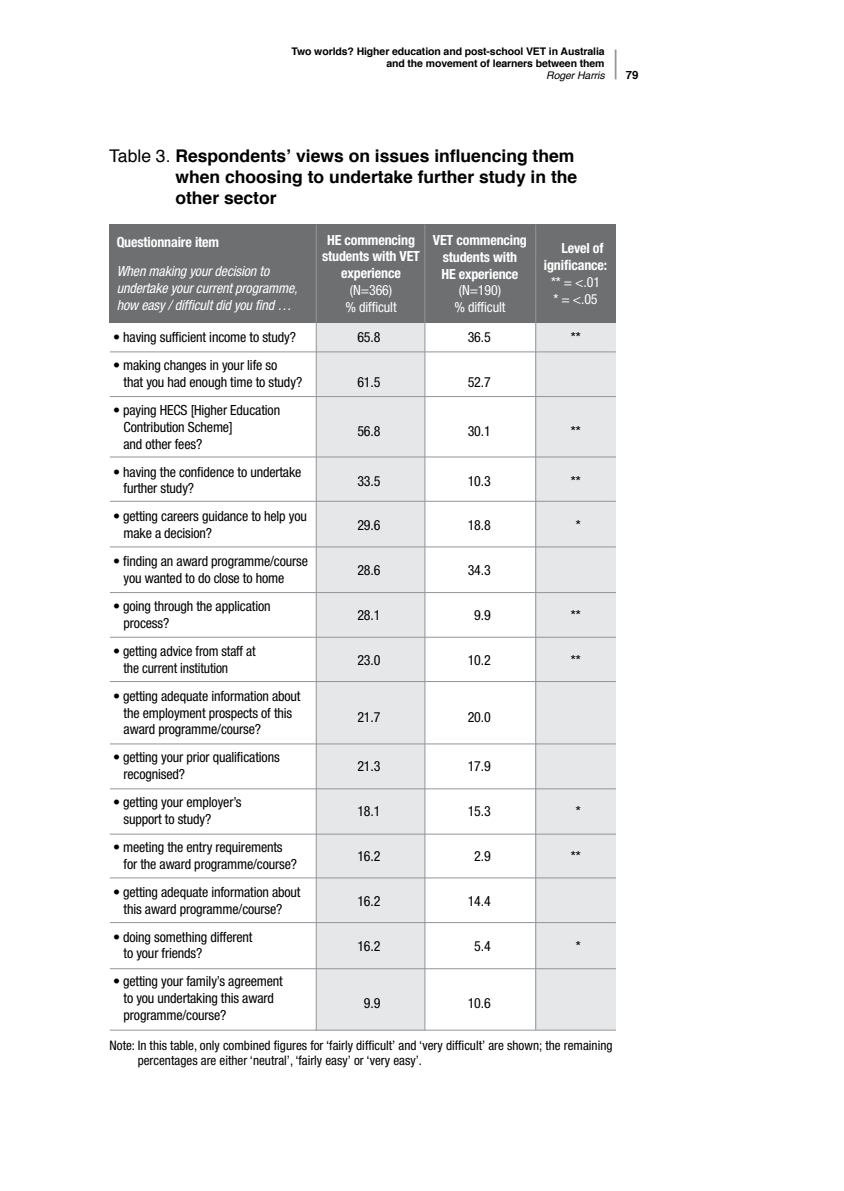
<style>
.page{position:relative;width:844px;height:1191px;background:#fff}
.page>*{position:absolute;margin:0;border:0;box-sizing:border-box;transform-origin:0 0}
.t1{font:700 17.5px/21px "Helvetica";color:#000}
.t2{font:condensed 14px/16.8px "Helvetica Neue LT Std";letter-spacing:-.01em;color:#000}
.t3{font:700 condensed 14px/16.8px "Helvetica Neue LT Std";letter-spacing:-.01em;color:#fff;text-align:center}
.t4{font:italic condensed 14px/29.1px "Helvetica Neue LT Std";letter-spacing:-.01em;color:#fff}
.t5{font:condensed 14px "Helvetica Neue LT Std";color:#fff}
.t6{font:condensed 13.12px/15.8px "Helvetica Neue LT Std";color:#000}
.t7{font:700 11.38px "Helvetica";color:#000}
.t8{font:700 10.5px/12.2px "Helvetica";letter-spacing:-.01em;color:#000;text-align:right}
.s1{font-weight:400;font-style:italic}
.s2{font-weight:400}
.s3{font-weight:700;font-style:normal}
</style>
<div class="page">
<hr style="left:614px;top:50px;width:2px;height:29px;background:#939598">
<div style="left:535px;top:310px;width:80px;height:720px;background:linear-gradient(to right,#e5e6e7,#e5e6e7)"></div>
<div style="left:316px;top:310px;width:109px;height:721px;background:#e6e7e8"></div>
<div style="left:109px;top:224px;width:506px;height:99px;background:#6d6f71"></div>
<hr style="left:316px;top:224px;width:1px;height:806px;background:#939598">
<hr style="left:424px;top:224px;width:1px;height:806px;background:#939598">
<hr style="left:535px;top:224px;width:1px;height:806px;background:#939598">
<hr style="left:110px;top:1029px;width:505px;height:1px;background:#939598">
<hr style="left:110px;top:968px;width:505px;height:1px;background:#939598">
<hr style="left:110px;top:922px;width:505px;height:1px;background:#939598">
<hr style="left:110px;top:877px;width:505px;height:1px;background:#939598">
<hr style="left:110px;top:833px;width:505px;height:1px;background:#939598">
<hr style="left:110px;top:788px;width:505px;height:1px;background:#939598">
<hr style="left:110px;top:743px;width:505px;height:1px;background:#939598">
<hr style="left:110px;top:681px;width:505px;height:1px;background:#939598">
<hr style="left:110px;top:637px;width:505px;height:1px;background:#939598">
<hr style="left:110px;top:592px;width:505px;height:1px;background:#939598">
<hr style="left:110px;top:546px;width:505px;height:1px;background:#939598">
<hr style="left:110px;top:501px;width:505px;height:1px;background:#939598">
<hr style="left:110px;top:456px;width:505px;height:1px;background:#939598">
<hr style="left:110px;top:396px;width:505px;height:1px;background:#939598">
<hr style="left:110px;top:351px;width:505px;height:1px;background:#939598">
<p class="t8" style="left:291px;top:45px;width:314px">Two worlds? Higher education and post-school VET in Australia and the movement of learners between them<br><span class="s1">Roger Harris</span></p>
<p class="t7" style="left:625px;top:66px;width:14px">79</p>
<p class="t1" style="left:175px;top:146px;width:403px;text-indent:-66px"><span class="s2">Table 3.</span> Respondents’ views on issues influencing them when choosing to undertake further study in the other sector</p>
<p class="t4" style="left:117px;top:228px;width:154px"><span class="s3">Questionnaire item<br></span>When making your decision to</p>
<p class="t4" style="left:117px;top:280px;width:182px;line-height:16.8px">undertake your current programme, how easy / difficult did you find …</p>
<p class="t3" style="left:322px;top:231px;width:99px">HE commencing students with VET experience <span class="s2">(N=366)<br>% difficult</span></p>
<p class="t3" style="left:433px;top:231px;width:96px">VET commencing students with<br>HE experience <span class="s2">(N=190)<br>% difficult</span></p>
<p class="t3" style="left:561px;top:240px;width:44px">Level of</p>
<p class="t3" style="left:543px;top:257px;width:65px">ignificance:</p>
<p class="t5" style="left:551px;top:274px;width:51px">** = &lt;.01</p>
<p class="t5" style="left:553px;top:291px;width:46px">* = &lt;.05</p>
<p class="t2" style="left:113px;top:329px;width:184px">• having sufficient income to study?</p>
<p class="t2" style="left:357px;top:329px;width:25px">65.8</p>
<p class="t2" style="left:467px;top:329px;width:25px">36.5</p>
<p class="t2" style="left:570px;top:329px;width:11px">**</p>
<p class="t2" style="left:123px;top:357px;width:180px;text-indent:-10px">• making changes in your life so<br>that you had enough time to study?</p>
<p class="t2" style="left:357px;top:373px;width:25px">61.5</p>
<p class="t2" style="left:467px;top:373px;width:25px">52.7</p>
<p class="t2" style="left:123px;top:401px;width:158px;text-indent:-10px">• paying HECS [Higher Education<br>Contribution Scheme]<br>and other fees?</p>
<p class="t2" style="left:357px;top:423px;width:25px">56.8</p>
<p class="t2" style="left:467px;top:423px;width:25px">30.1</p>
<p class="t2" style="left:570px;top:423px;width:11px">**</p>
<p class="t2" style="left:123px;top:463px;width:179px;text-indent:-10px">• having the confidence to undertake further study?</p>
<p class="t2" style="left:357px;top:472px;width:25px">33.5</p>
<p class="t2" style="left:467px;top:472px;width:25px">10.3</p>
<p class="t2" style="left:570px;top:472px;width:11px">**</p>
<p class="t2" style="left:123px;top:508px;width:185px;text-indent:-10px">• getting careers guidance to help you make a decision?</p>
<p class="t2" style="left:357px;top:517px;width:25px">29.6</p>
<p class="t2" style="left:467px;top:517px;width:25px">18.8</p>
<p class="t2" style="left:575px;top:517px;width:6px">*</p>
<p class="t2" style="left:123px;top:553px;width:186px;text-indent:-11px">• finding an award programme/course you wanted to do close to home</p>
<p class="t2" style="left:357px;top:562px;width:25px">28.6</p>
<p class="t2" style="left:467px;top:562px;width:25px">34.3</p>
<p class="t2" style="left:123px;top:597px;width:149px;text-indent:-10px">• going through the application process?</p>
<p class="t2" style="left:357px;top:606px;width:25px">28.1</p>
<p class="t2" style="left:474px;top:606px;width:18px">9.9</p>
<p class="t2" style="left:570px;top:606px;width:11px">**</p>
<p class="t2" style="left:123px;top:642px;width:134px;text-indent:-10px">• getting advice from staff at the current institution</p>
<p class="t2" style="left:357px;top:651px;width:25px">23.0</p>
<p class="t2" style="left:467px;top:651px;width:25px">10.2</p>
<p class="t2" style="left:570px;top:651px;width:11px">**</p>
<p class="t2" style="left:123px;top:687px;width:178px;text-indent:-10px">• getting adequate information about the employment prospects of this award programme/course?</p>
<p class="t2" style="left:357px;top:708px;width:25px">21.7</p>
<p class="t2" style="left:467px;top:708px;width:25px">20.0</p>
<p class="t2" style="left:123px;top:749px;width:158px;text-indent:-10px">• getting your prior qualifications recognised?</p>
<p class="t2" style="left:357px;top:758px;width:25px">21.3</p>
<p class="t2" style="left:467px;top:758px;width:25px">17.9</p>
<p class="t2" style="left:123px;top:793px;width:119px;text-indent:-10px">• getting your employer’s support to study?</p>
<p class="t2" style="left:357px;top:802px;width:25px">18.1</p>
<p class="t2" style="left:467px;top:802px;width:25px">15.3</p>
<p class="t2" style="left:575px;top:802px;width:6px">*</p>
<p class="t2" style="left:123px;top:838px;width:175px;text-indent:-10px">• meeting the entry requirements for the award programme/course?</p>
<p class="t2" style="left:357px;top:847px;width:25px">16.2</p>
<p class="t2" style="left:474px;top:847px;width:18px">2.9</p>
<p class="t2" style="left:570px;top:847px;width:11px">**</p>
<p class="t2" style="left:113px;top:883px;width:189px;text-align:center">• getting adequate information about this award programme/course?</p>
<p class="t2" style="left:357px;top:892px;width:25px">16.2</p>
<p class="t2" style="left:467px;top:892px;width:25px">14.4</p>
<p class="t2" style="left:123px;top:928px;width:130px;text-indent:-10px">• doing something different to your friends?</p>
<p class="t2" style="left:357px;top:937px;width:25px">16.2</p>
<p class="t2" style="left:474px;top:937px;width:18px">5.4</p>
<p class="t2" style="left:575px;top:937px;width:6px">*</p>
<p class="t2" style="left:123px;top:973px;width:161px;text-indent:-10px">• getting your family’s agreement to you undertaking this award programme/course?</p>
<p class="t2" style="left:364px;top:994px;width:18px">9.9</p>
<p class="t2" style="left:467px;top:994px;width:25px">10.6</p>
<p class="t6" style="left:138px;top:1037px;width:476px;text-indent:-28px">Note: In this table, only combined figures for ‘fairly difficult’ and ‘very difficult’ are shown; the remaining percentages are either ‘neutral’, ‘fairly easy’ or ‘very easy’.</p>
</div>
